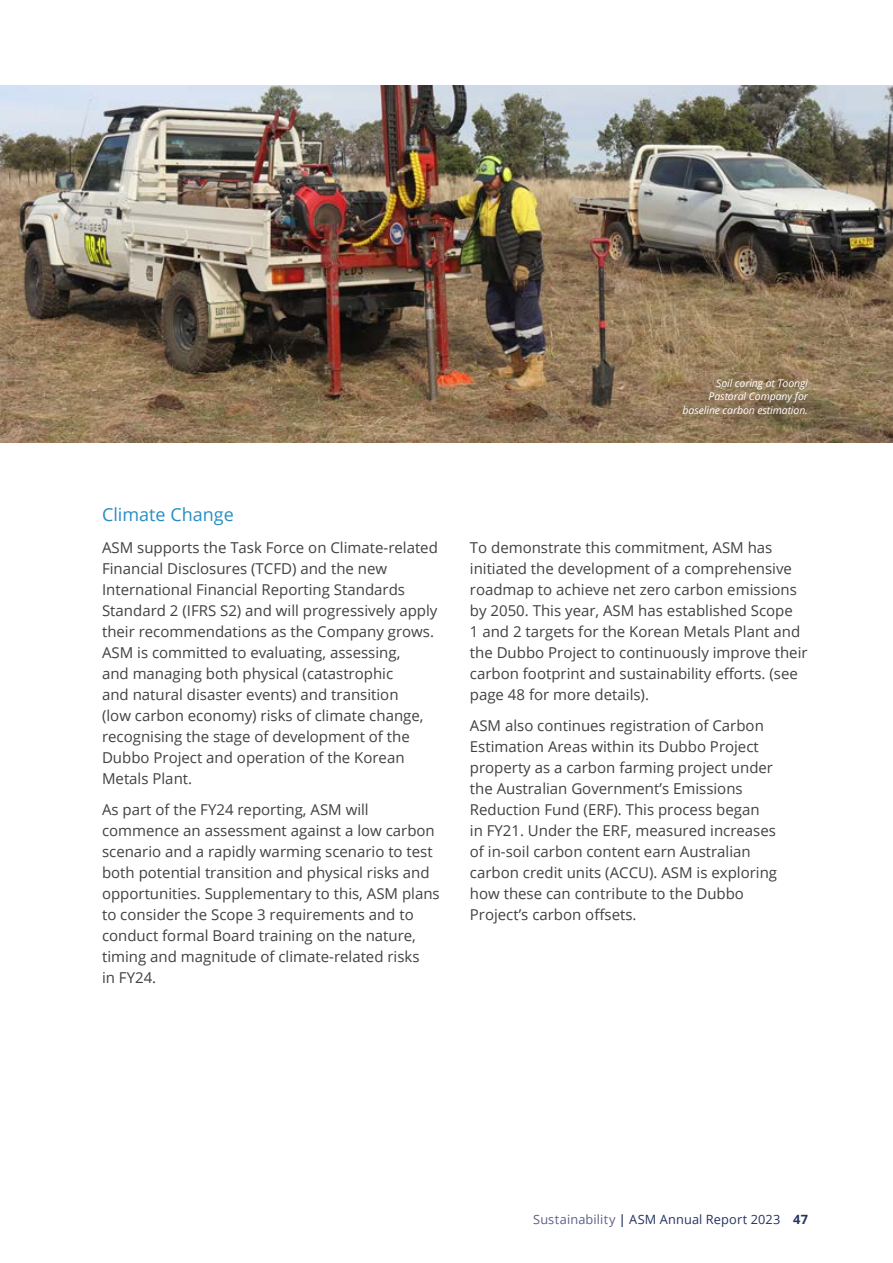
<style>
.page{position:relative;width:893px;height:1263px;background:#fff}
.page>*{position:absolute;margin:0;border:0;box-sizing:border-box;transform-origin:0 0}
.t1{font:18px "Open Sans";color:#288ec2}
.t2{font:15px/21px "Open Sans";color:#414042}
.t3{font:12.75px "Open Sans";letter-spacing:.01em;color:#263360}
.t4{font:italic 10.5px/13.5px "Open Sans";letter-spacing:-.01em;color:#fff;text-align:right}
.s1{color:#5e6185}
.s2{font-weight:600}
.s3{font-weight:700}
</style>
<div class="page">
<img style="left:0;top:85px;width:893px;height:357px">
<p class="t4" style="left:683px;top:376px;width:127px">Soil coring at Toongi<br>Pastoral Company for baseline carbon estimation.</p>
<p class="t1" style="left:102px;top:502px;width:133px">Climate Change</p>
<p class="t2" style="left:102px;top:536px;width:337px">ASM supports the Task Force on Climate-related Financial Disclosures (TCFD) and the new International Financial Reporting Standards Standard 2 (IFRS S2) and will progressively apply their recommendations as the Company grows.<br>ASM is committed to evaluating, assessing,<br>and managing both physical (catastrophic<br>and natural disaster events) and transition<br>(low carbon economy) risks of climate change, recognising the stage of development of the Dubbo Project and operation of the Korean Metals Plant.</p>
<p class="t2" style="left:102px;top:799px;width:339px">As part of the FY24 reporting, ASM will commence an assessment against a low carbon scenario and a rapidly warming scenario to test both potential transition and physical risks and opportunities. Supplementary to this, ASM plans to consider the Scope 3 requirements and to conduct formal Board training on the nature, timing and magnitude of climate-related risks<br>in FY24.</p>
<p class="t2" style="left:470px;top:536px;width:339px">To demonstrate this commitment, ASM has initiated the development of a comprehensive roadmap to achieve net zero carbon emissions by 2050. This year, ASM has established Scope<br>1 and 2 targets for the Korean Metals Plant and the Dubbo Project to continuously improve their carbon footprint and sustainability efforts. (see page 48 for more details).</p>
<p class="t2" style="left:470px;top:715px;width:309px">ASM also continues registration of Carbon Estimation Areas within its Dubbo Project property as a carbon farming project under the Australian Government’s Emissions Reduction Fund (ERF). This process began<br>in FY21. Under the ERF, measured increases of in-soil carbon content earn Australian carbon credit units (ACCU). ASM is exploring how these can contribute to the Dubbo Project’s carbon offsets.</p>
<p class="t3" style="left:533px;top:1211px;width:276px"><span class="s1">Sustainability</span> <span class="s2">|</span> ASM Annual Report 2023 <span class="s3">47</span></p>
</div>
